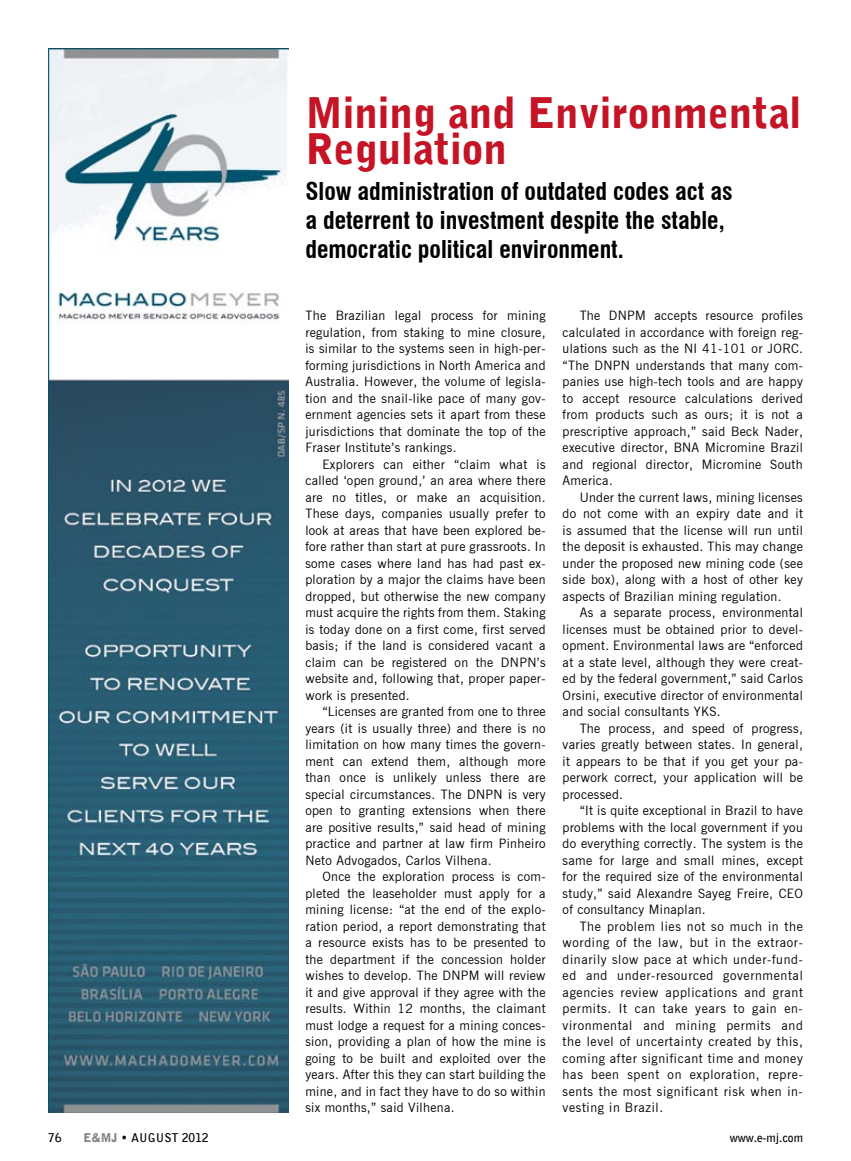
<style>
.page{position:relative;width:851px;height:1161px;background:#fff}
.page>*{position:absolute;margin:0;border:0;box-sizing:border-box;transform-origin:0 0}
.t1{font:900 42px/36px "Bell Gothic BT";color:#c41425}
.t2{font:700 condensed 24px/28.8px "Swiss 721 BT";color:#000}
.t3{font:12.75px/16.5px "News Gothic BT";letter-spacing:.025em;color:#000;text-align:justify}
.t4{font:700 12px "Bell Gothic BT";color:#000}
.s1{font-weight:900;color:#808285}
.s2{font-weight:900}
</style>
<div class="page">
<img style="left:48px;top:48px;width:240px;height:1065px">
<h1 class="t1" style="left:305px;top:94px;width:497px">Mining and Environmental<br>Regulation</h1>
<h2 class="t2" style="left:305px;top:177px;width:428px">Slow administration of outdated codes act as a deterrent to investment despite the stable, democratic political environment.</h2>
<p class="t3" style="left:305px;top:307px;width:242px">The Brazilian legal process for mining regulation, from staking to mine closure, is similar to the systems seen in high-per&shy;forming jurisdictions in North America and Australia. However, the volume of legisla&shy;tion and the snail-like pace of many gov&shy;ernment agencies sets it apart from these jurisdictions that dominate the top of the Fraser Institute’s rankings.</p>
<p class="t3" style="left:305px;top:456px;width:242px;text-indent:17px">Explorers can either “claim what is called ‘open ground,’ an area where there are no titles, or make an acquisition.<br>These days, companies usually prefer to look at areas that have been explored be&shy;fore rather than start at pure grassroots. In some cases where land has had past ex&shy;ploration by a major the claims have been dropped, but otherwise the new company must acquire the rights from them. Staking is today done on a first come, first served basis; if the land is considered vacant a claim can be registered on the DNPN’s website and, following that, proper paper&shy;work is presented.</p>
<p class="t3" style="left:305px;top:703px;width:242px;text-indent:17px">“Licenses are granted from one to three years (it is usually three) and there is no limitation on how many times the govern&shy;ment can extend them, although more than once is unlikely unless there are special circumstances. The DNPN is very open to granting extensions when there are positive results,” said head of mining practice and partner at law firm Pinheiro Neto Advogados, Carlos Vilhena.</p>
<p class="t3" style="left:305px;top:868px;width:242px;text-indent:17px">Once the exploration process is com&shy;pleted the leaseholder must apply for a mining license: “at the end of the explo&shy;ration period, a report demonstrating that a resource exists has to be presented to the department if the concession holder wishes to develop. The DNPM will review it and give approval if they agree with the results. Within 12 months, the claimant must lodge a request for a mining conces&shy;sion, providing a plan of how the mine is going to be built and exploited over the years. After this they can start building the mine, and in fact they have to do so within six months,” said Vilhena.</p>
<p class="t3" style="left:562px;top:307px;width:242px;text-indent:17px">The DNPM accepts resource profiles calculated in accordance with foreign reg&shy;ulations such as the NI 41-101 or JORC. “The DNPN understands that many com&shy;panies use high-tech tools and are happy to accept resource calculations derived from products such as ours; it is not a prescriptive approach,” said Beck Nader, executive director, BNA Micromine Brazil and regional director, Micromine South America.</p>
<p class="t3" style="left:562px;top:489px;width:242px;text-indent:17px">Under the current laws, mining licenses do not come with an expiry date and it is assumed that the license will run until the deposit is exhausted. This may change under the proposed new mining code (see side box), along with a host of other key aspects of Brazilian mining regulation.</p>
<p class="t3" style="left:562px;top:604px;width:242px;text-indent:17px">As a separate process, environmental licenses must be obtained prior to devel&shy;opment. Environmental laws are “enforced at a state level, although they were creat&shy;ed by the federal government,” said Carlos Orsini, executive director of environmental and social consultants YKS.</p>
<p class="t3" style="left:562px;top:720px;width:242px;text-indent:17px">The process, and speed of progress, varies greatly between states. In general, it appears to be that if you get your pa&shy;perwork correct, your application will be processed.</p>
<p class="t3" style="left:562px;top:802px;width:242px;text-indent:17px">“It is quite exceptional in Brazil to have problems with the local government if you do everything correctly. The system is the same for large and small mines, except for the required size of the environmental study,” said Alexandre Sayeg Freire, CEO of consultancy Minaplan.</p>
<p class="t3" style="left:562px;top:918px;width:242px;text-indent:17px">The problem lies not so much in the wording of the law, but in the extraor&shy;dinarily slow pace at which under-fund&shy;ed and under-resourced governmental agencies review applications and grant permits. It can take years to gain en&shy;vironmental and mining permits and the level of uncertainty created by this, coming after significant time and money has been spent on exploration, repre&shy;sents the most significant risk when in&shy;vesting in Brazil.</p>
<p class="t4" style="left:48px;top:1129px;width:15px">76</p>
<p class="t4" style="left:83px;top:1129px;width:126px"><span class="s1">E&amp;MJ</span> <span class="s2">•</span> August 2012</p>
<p class="t4" style="left:729px;top:1129px;width:75px">www.e-mj.com</p>
</div>
